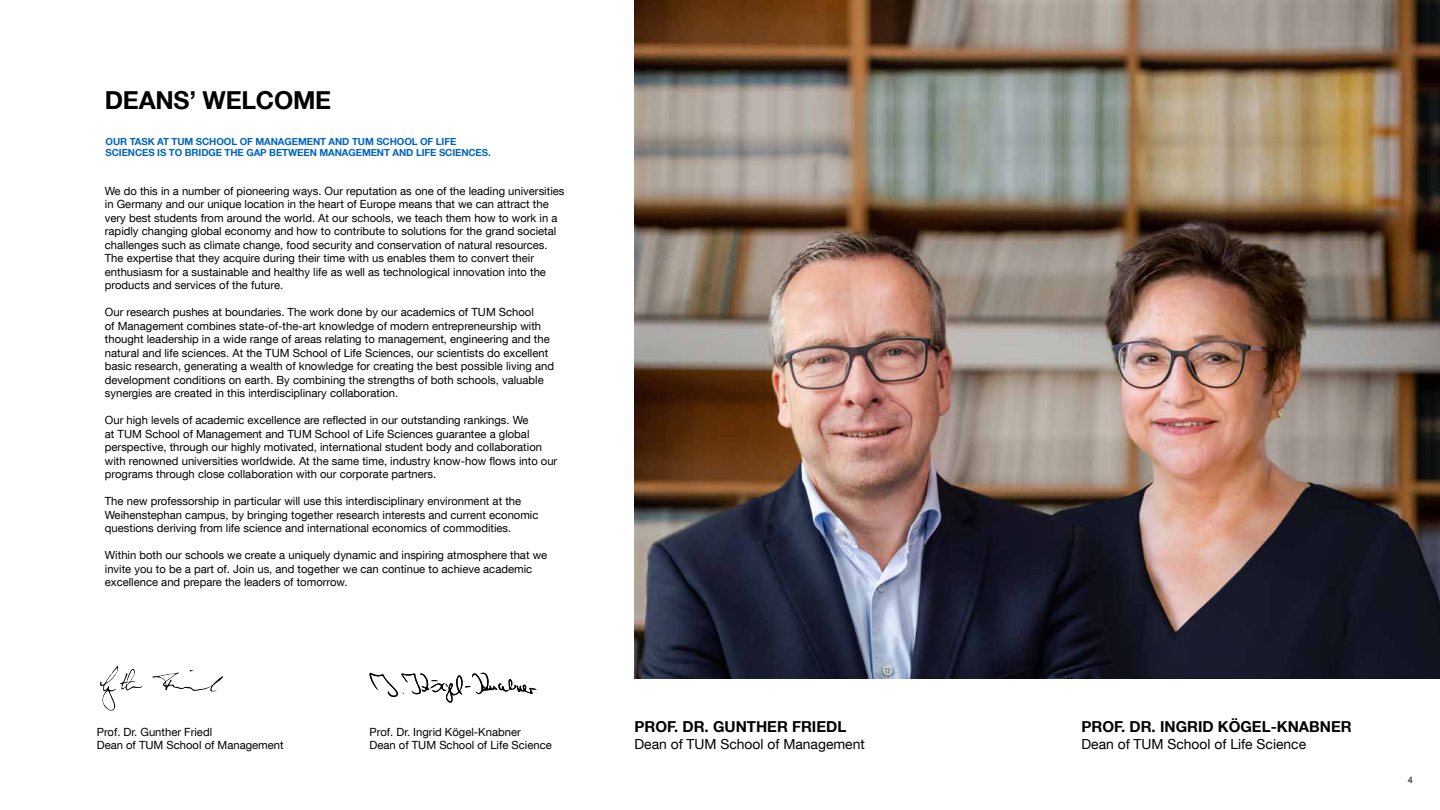
<style>
.page{position:relative;width:1440px;height:810px;background:#fff}
.page>*{position:absolute;margin:0;border:0;box-sizing:border-box;transform-origin:0 0}
.t1{font:700 24.75px "TUM Neue Helvetica";letter-spacing:-.01em;color:#000}
.t2{font:700 15.08px "TUM Neue Helvetica";color:#000}
.t3{font:13.88px "TUM Neue Helvetica";color:#000}
.t4{font:11.25px/13.5px "TUM Neue Helvetica";color:#000}
.t5{font:700 9.75px/11.7px "TUM Neue Helvetica";letter-spacing:-.01em;color:#0065bd}
.t6{font:9px "TUM Neue Helvetica";color:#000}
</style>
<div class="page">
<img style="left:634px;top:0;width:806px;height:679px">
<svg style="left:100px;top:666px;width:123px;height:45px"></svg>
<svg style="left:369px;top:672px;width:168px;height:31px"></svg>
<h1 class="t1" style="left:105px;top:84px;width:228px">DEANS’ WELCOME</h1>
<p class="t5" style="left:106px;top:135px;width:387px">OUR TASK AT TUM SCHOOL OF MANAGEMENT AND TUM SCHOOL OF LIFE<br>SCIENCES IS TO BRIDGE THE GAP BETWEEN MANAGEMENT AND LIFE SCIENCES.</p>
<p class="t4" style="left:105px;top:184px;width:461px">We do this in a number of pioneering ways. Our reputation as one of the leading universities in Germany and our unique location in the heart of Europe means that we can attract the very best students from around the world. At our schools, we teach them how to work in a rapidly changing global economy and how to contribute to solutions for the grand societal challenges such as climate change, food security and conservation of natural resources.<br>The expertise that they acquire during their time with us enables them to convert their enthusiasm for a sustainable and healthy life as well as technological innovation into the products and services of the future.</p>
<p class="t4" style="left:105px;top:305px;width:451px">Our research pushes at boundaries. The work done by our academics of TUM School<br>of Management combines state-of-the-art knowledge of modern entrepreneurship with thought leadership in a wide range of areas relating to management, engineering and the natural and life sciences. At the TUM School of Life Sciences, our scientists do excellent basic research, generating a wealth of knowledge for creating the best possible living and development conditions on earth. By combining the strengths of both schools, valuable synergies are created in this interdisciplinary collaboration.</p>
<p class="t4" style="left:105px;top:413px;width:454px">Our high levels of academic excellence are reflected in our outstanding rankings. We<br>at TUM School of Management and TUM School of Life Sciences guarantee a global perspective, through our highly motivated, international student body and collaboration with renowned universities worldwide. At the same time, industry know-how flows into our programs through close collaboration with our corporate partners.</p>
<p class="t4" style="left:105px;top:494px;width:435px">The new professorship in particular will use this interdisciplinary environment at the<br>Weihenstephan campus, by bringing together research interests and current economic questions deriving from life science and international economics of commodities.</p>
<p class="t4" style="left:105px;top:548px;width:444px">Within both our schools we create a uniquely dynamic and inspiring atmosphere that we invite you to be a part of. Join us, and together we can continue to achieve academic excellence and prepare the leaders of tomorrow.</p>
<p class="t4" style="left:97px;top:725px;width:188px">Prof. Dr. Gunther Friedl<br>Dean of TUM School of Management</p>
<p class="t4" style="left:370px;top:725px;width:184px">Prof. Dr. Ingrid Kögel-Knabner<br>Dean of TUM School of Life Science</p>
<h2 class="t2" style="left:635px;top:718px;width:213px">PROF. DR. GUNTHER FRIEDL</h2>
<p class="t3" style="left:635px;top:736px;width:232px">Dean of TUM School of Management</p>
<h2 class="t2" style="left:1082px;top:718px;width:272px">PROF. DR. INGRID KÖGEL-KNABNER</h2>
<p class="t3" style="left:1082px;top:736px;width:226px">Dean of TUM School of Life Science</p>
<p class="t6" style="left:1408px;top:774px;width:7px">4</p>
</div>
